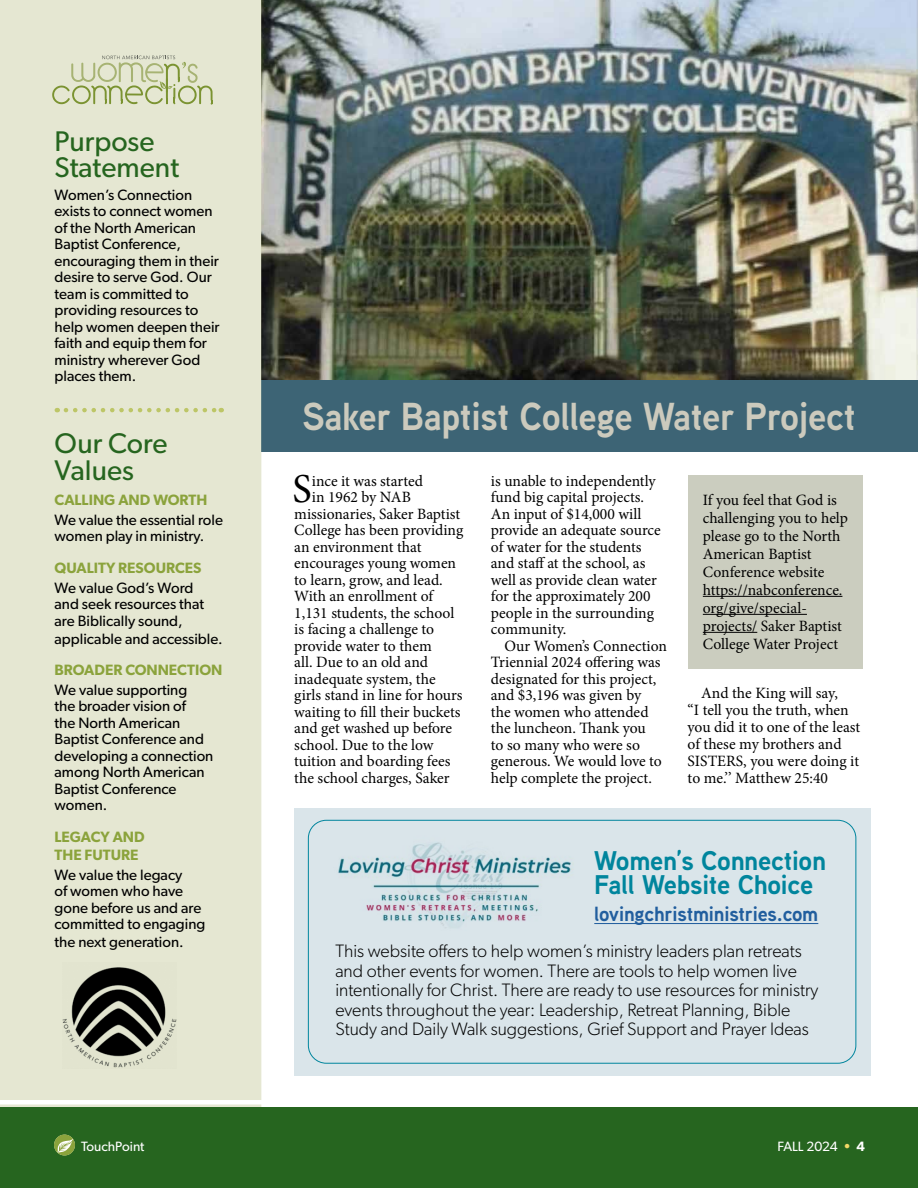
<style>
.page{position:relative;width:918px;height:1188px;background:#fff}
.page>*{position:absolute;margin:0;border:0;box-sizing:border-box;transform-origin:0 0}
.t1{font:41.1px "Minion Pro";color:#000}
.t2{font:700 39px "Aaux Next";letter-spacing:-.01em;color:#cccabd;scale:.95 1}
.t3{font:28.5px/25.5px "Gibson";color:#26651f}
.t4{font:700 27px/24.6px "Aaux Next";letter-spacing:-.01em;color:#00859d}
.t5{font:700 20.55px "Aaux Next";letter-spacing:-.01em;color:#215e9e}
.t6{font:300 18px/19.5px "Gibson";color:#000}
.t7{font:15.75px/16.5px "Minion Pro";color:#000}
.t8{font:15px/16.5px "Gibson";color:#000}
.t9{font:600 15px/18px "Gibson";color:#8ba33c}
.t10{font:13.5px "Gibson";color:#fff}
.s1{font-weight:600;color:#f3d867}
.s2{font-weight:600}
</style>
<div class="page">
<div style="left:688px;top:475px;width:175px;height:194px;background:#cbcdbf"></div>
<img style="left:261px;top:0;width:657px;height:380px">
<div style="left:261px;top:380px;width:657px;height:71px;background:#3d6475"></div>
<div style="left:294px;top:808px;width:576px;height:268px;background:#dae5ea"></div>
<div style="left:0;top:0;width:261px;height:1107px;background:#e5e7d2"></div>
<div style="left:0;top:1107px;width:918px;height:81px;background:#26651f"></div>
<svg style="left:54px;top:1135px;width:21px;height:21px"></svg>
<svg style="left:52px;top:56px;width:161px;height:49px;background:#d2d7b6"></svg>
<img style="left:63px;top:963px;width:114px;height:106px">
<svg style="left:66px;top:408px;width:156px;height:4px"></svg>
<img style="left:338px;top:842px;width:233px;height:86px">
<hr style="left:594px;top:923px;width:224px;height:1px;background:#215e9e">
<div style="left:0;top:1100px;width:918px;height:5px;background:#fff"></div>
<div style="left:308px;top:820px;width:548px;height:244px;border:1px solid #00859d;border-radius:18px"></div>
<hr style="left:703px;top:596px;width:139px;height:1px;background:#000">
<hr style="left:703px;top:614px;width:104px;height:1px;background:#000">
<hr style="left:703px;top:632px;width:54px;height:1px;background:#000">
<h3 class="t3" style="left:55px;top:128px;width:126px">Purpose<br>Statement</h3>
<p class="t8" style="left:55px;top:186px;width:167px">Women’s Connection exists to connect women of the North American<br>Baptist Conference, encouraging them in their desire to serve God. Our team is committed to providing resources to help women deepen their faith and equip them for ministry wherever God places them.</p>
<h3 class="t3" style="left:55px;top:430px;width:115px;line-height:27px">Our Core<br>Values</h3>
<p class="t9" style="left:55px;top:491px;width:154px">CALLING AND WORTH</p>
<p class="t8" style="left:55px;top:511px;width:170px">We value the essential role women play in ministry.</p>
<p class="t9" style="left:55px;top:558px;width:148px">QUALITY RESOURCES</p>
<p class="t8" style="left:55px;top:579px;width:151px">We value God’s Word and seek resources that are Biblically sound,</p>
<p class="t8" style="left:55px;top:630px;width:170px">applicable and accessible.</p>
<p class="t9" style="left:55px;top:661px;width:169px">BROADER CONNECTION</p>
<p class="t8" style="left:55px;top:681px;width:160px">We value supporting<br>the broader vision of<br>the North American<br>Baptist Conference and developing a connection among North American<br>Baptist Conference women.</p>
<p class="t9" style="left:55px;top:827px;width:92px">LEGACY AND<br>THE FUTURE</p>
<p class="t8" style="left:55px;top:866px;width:152px">We value the legacy<br>of women who have gone before us and are committed to engaging</p>
<p class="t8" style="left:55px;top:933px;width:131px">the next generation.</p>
<h2 class="t2" style="left:302px;top:389px;width:584px">Saker Baptist College Water Project</h2>
<h1 class="t1" style="left:293px;top:461px;width:21px">S</h1>
<p class="t7" style="left:312px;top:472px;width:113px">ince it was started</p>
<p class="t7" style="left:312px;top:489px;width:101px">in 1962 by NAB</p>
<p class="t7" style="left:294px;top:505px;width:167px">missionaries, Saker Baptist</p>
<p class="t7" style="left:294px;top:522px;width:171px">College has been providing</p>
<p class="t7" style="left:294px;top:538px;width:129px">an environment that</p>
<p class="t7" style="left:294px;top:555px;width:163px">encourages young women</p>
<p class="t7" style="left:294px;top:571px;width:150px">to learn, grow, and lead.</p>
<p class="t7" style="left:294px;top:588px;width:140px">With an enrollment of</p>
<p class="t7" style="left:294px;top:605px;width:161px">1,131 students, the school</p>
<p class="t7" style="left:294px;top:621px;width:141px">is facing a challenge to</p>
<p class="t7" style="left:294px;top:638px;width:139px">provide water to them</p>
<p class="t7" style="left:294px;top:654px;width:135px">all. Due to an old and</p>
<p class="t7" style="left:294px;top:671px;width:143px">inadequate system, the</p>
<p class="t7" style="left:294px;top:687px;width:170px">girls stand in line for hours</p>
<p class="t7" style="left:294px;top:704px;width:168px">waiting to fill their buckets</p>
<p class="t7" style="left:294px;top:720px;width:159px">and get washed up before</p>
<p class="t7" style="left:294px;top:737px;width:141px">school. Due to the low</p>
<p class="t7" style="left:294px;top:753px;width:158px">tuition and boarding fees</p>
<p class="t7" style="left:294px;top:770px;width:157px">the school charges, Saker</p>
<p class="t7" style="left:491px;top:472px;width:171px">is unable to independently fund big capital projects.<br>An input of $14,000 will provide an adequate source of water for the students and staff at the school, as well as provide clean water for the approximately 200 people in the surrounding community.</p>
<p class="t7" style="left:491px;top:638px;width:178px;text-indent:14px">Our Women’s Connection<br>Triennial 2024 offering was designated for this project, and $3,196 was given by<br>the women who attended the luncheon. Thank you<br>to so many who were so generous. We would love to help complete the project.</p>
<p class="t7" style="left:703px;top:491px;width:147px;line-height:18px">If you feel that God is challenging you to help please go to the North<br>American Baptist<br>Conference website https://nabconference. org/give/special&shy;projects/ Saker Baptist<br>College Water Project</p>
<p class="t7" style="left:688px;top:685px;width:174px;line-height:17px;text-indent:14px">And the King will say,<br>“I tell you the truth, when you did it to one of the least of these my brothers and<br>SISTERS, you were doing it to me.’’ Matthew 25:40</p>
<h3 class="t4" style="left:594px;top:848px;width:233px">Women’s Connection<br>Fall Website Choice</h3>
<h3 class="t5" style="left:594px;top:900px;width:226px">lovingchristministries.com</h3>
<p class="t6" style="left:335px;top:941px;width:485px">This website offers to help women’s ministry leaders plan retreats and other events for women. There are tools to help women live intentionally for Christ. There are ready to use resources for ministry events throughout the year: Leadership, Retreat Planning, Bible Study and Daily Walk suggestions, Grief Support and Prayer Ideas</p>
<p class="t10" style="left:81px;top:1138px;width:65px">TouchPoint</p>
<p class="t10" style="left:777px;top:1138px;width:89px">FALL 2024 <span class="s1">•</span> <span class="s2">4</span></p>
</div>
